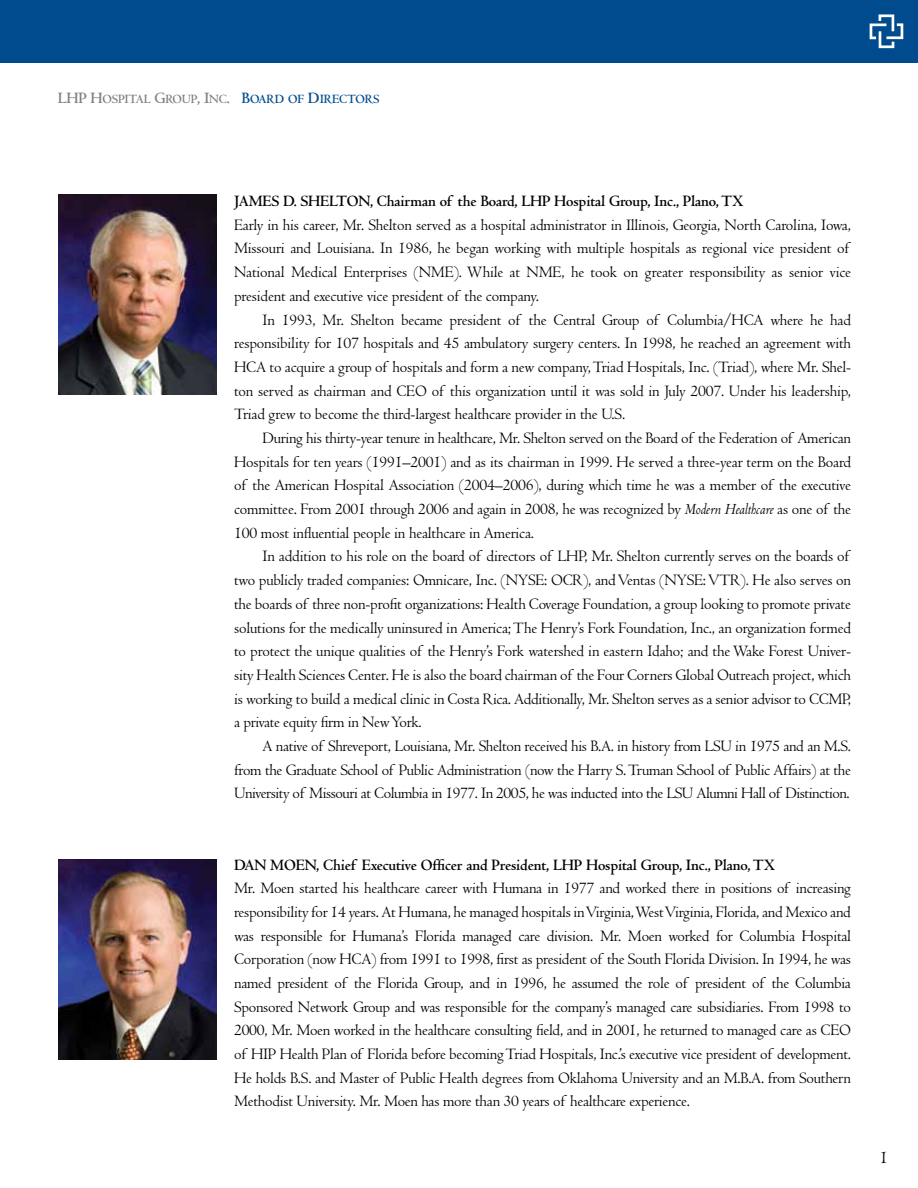
<style>
.page{position:relative;width:918px;height:1188px;background:#fff}
.page>*{position:absolute;margin:0;border:0;box-sizing:border-box;transform-origin:0 0}
.t1{font:18px "Centaur";color:#000}
.t2{font:16.5px/23.7px "Centaur";letter-spacing:-.015em;color:#000;text-align:justify}
.t3{font:700 16.5px "Centaur";letter-spacing:-.01em;color:#000}
.t4{font:13.2px "Centaur MT Bold SC800";letter-spacing:-.015em;color:#004b8d}
.s1{font-size:16.5px;color:#827f7b}
.s2{color:#827f7b}
.s3{font-size:16.5px}
.s4{font-style:italic}
</style>
<div class="page">
<div style="left:0;top:0;width:918px;height:63px;background:#004b8d"></div>
<img style="left:58px;top:194px;width:159px;height:200px">
<img style="left:58px;top:860px;width:159px;height:199px">
<svg style="left:870px;top:14px;width:33px;height:34px"></svg>
<p class="t4" style="left:58px;top:92px;width:323px"><span class="s1">LHP H</span><span class="s2">OSPITAL</span> <span class="s1">G</span><span class="s2">ROUP</span><span class="s1">, I</span><span class="s2">NC</span><span class="s1">.</span> <span class="s3">B</span>OARD OF <span class="s3">D</span>IRECTORS</p>
<p class="t3" style="left:234px;top:192px;width:511px">James D. Shelton, Chairman of the Board, LHP Hospital Group, Inc., Plano, TX</p>
<p class="t2" style="left:234px;top:213px;width:619px">Early in his career, Mr. Shelton served as a hospital administrator in Illinois, Georgia, North Carolina, Iowa, Missouri and Louisiana. In 1986, he began working with multiple hospitals as regional vice president of National Medical Enterprises (NME). While at NME, he took on greater responsibility as senior vice president and executive vice president of the company.</p>
<p class="t2" style="left:234px;top:308px;width:619px;text-indent:28px">In 1993, Mr. Shelton became president of the Central Group of Columbia/HCA where he had responsibility for 107 hospitals and 45 ambulatory surgery centers. In 1998, he reached an agreement with HCA to acquire a group of hospitals and form a new company, Triad Hospitals, Inc. (Triad), where Mr. Shel&shy;ton served as chairman and CEO of this organization until it was sold in July 2007. Under his leadership, Triad grew to become the third-largest healthcare provider in the U.S.</p>
<p class="t2" style="left:234px;top:426px;width:619px;text-indent:29px">During his thirty-year tenure in healthcare, Mr. Shelton served on the Board of the Federation of American Hospitals for ten years (1991–2001) and as its chairman in 1999. He served a three-year term on the Board of the American Hospital Association (2004–2006), during which time he was a member of the executive committee. From 2001 through 2006 and again in 2008, he was recognized by <span class="s4">Modern Healthcare</span> as one of the 100 most influential people in healthcare in America.</p>
<p class="t2" style="left:234px;top:545px;width:618px;text-indent:29px">In addition to his role on the board of directors of LHP, Mr. Shelton currently serves on the boards of two publicly traded companies: Omnicare, Inc. (NYSE: OCR), and Ventas (NYSE: VTR). He also serves on the boards of three non-profit organizations: Health Coverage Foundation, a group looking to promote private solutions for the medically uninsured in America; The Henry’s Fork Foundation, Inc., an organization formed to protect the unique qualities of the Henry’s Fork watershed in eastern Idaho; and the Wake Forest Univer&shy;sity Health Sciences Center. He is also the board chairman of the Four Corners Global Outreach project, which is working to build a medical clinic in Costa Rica. Additionally, Mr. Shelton serves as a senior advisor to CCMP, a private equity firm in New York.</p>
<p class="t2" style="left:234px;top:734px;width:618px;text-indent:29px">A native of Shreveport, Louisiana, Mr. Shelton received his B.A. in history from LSU in 1975 and an M.S. from the Graduate School of Public Administration (now the Harry S. Truman School of Public Affairs) at the University of Missouri at Columbia in 1977. In 2005, he was inducted into the LSU Alumni Hall of Distinction.</p>
<p class="t3" style="left:234px;top:856px;width:543px">Dan Moen, Chief Executive Officer and President, LHP Hospital Group, Inc., Plano, TX</p>
<p class="t2" style="left:234px;top:877px;width:619px">Mr. Moen started his healthcare career with Humana in 1977 and worked there in positions of increasing responsibility for 14 years. At Humana, he managed hospitals in Virginia, West Virginia, Florida, and Mexico and was responsible for Humana’s Florida managed care division. Mr. Moen worked for Columbia Hospital Corporation (now HCA) from 1991 to 1998, first as president of the South Florida Division. In 1994, he was named president of the Florida Group, and in 1996, he assumed the role of president of the Columbia Sponsored Network Group and was responsible for the company’s managed care subsidiaries. From 1998 to 2000, Mr. Moen worked in the healthcare consulting field, and in 2001, he returned to managed care as CEO of HIP Health Plan of Florida before becoming Triad Hospitals, Inc.’s executive vice president of development.<br>He holds B.S. and Master of Public Health degrees from Oklahoma University and an M.B.A. from Southern Methodist University. Mr. Moen has more than 30 years of healthcare experience.</p>
<p class="t1" style="left:880px;top:1147px;width:10px">1</p>
</div>
